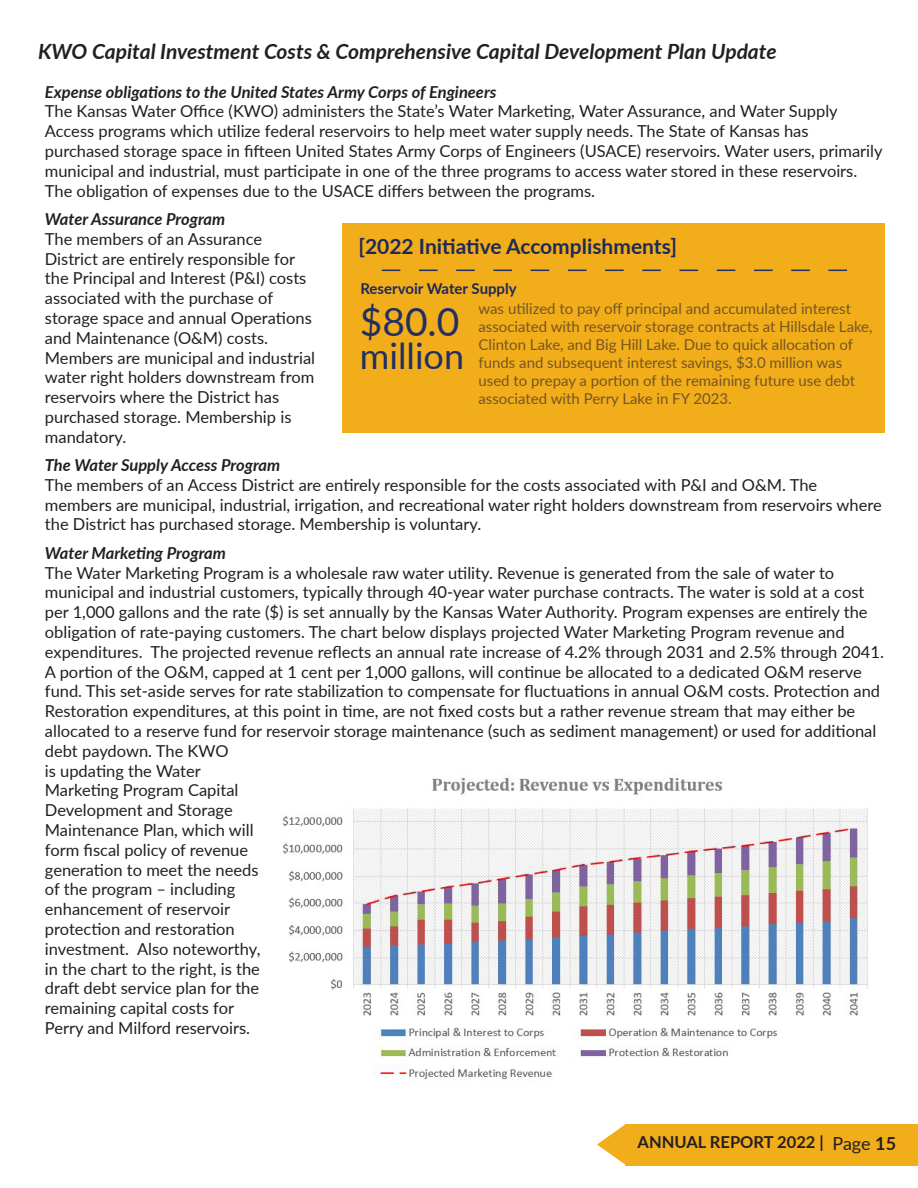
<style>
.page{position:relative;width:918px;height:1188px;background:#fff}
.page>*{position:absolute;margin:0;border:0;box-sizing:border-box;transform-origin:0 0}
.Highlight_Text{font:39px "Lato";color:#212f65}
.Highlight_Text-2{font:36px "Lato";color:#212f65}
.Heading_2{font:italic 700 21px "Lato";color:#231f20}
.Heading_2-2{font:700 21px "Lato";color:#1e2958}
.t1{font:18px "Lato";color:#231f20}
.t2{font:16.5px/19.8px "Lato";color:#231f20}
.t3{font:700 16.5px "Lato";color:#231f20}
.Caption___Footer{font:15px/18px "Lato";color:#745623}
.Caption___Footer-2{font:700 15px "Lato";color:#1e2958}
.s1{font-weight:700;font-style:italic}
.s2{font-weight:700}
</style>
<div class="page">
<div style="left:625px;top:1124px;width:293px;height:41px;background:#f2ad1b"></div>
<svg style="left:597px;top:1124px;width:28px;height:41px"></svg>
<div style="left:342px;top:223px;width:543px;height:209px;background:#f2ad1b"></div>
<svg style="left:382px;top:270px;width:465px;height:1px"></svg>
<img style="left:283px;top:778px;width:585px;height:302px">
<p class="Heading_2" style="left:38px;top:36px;width:740px">KWO Capital Investment Costs &amp; Comprehensive Capital Development Plan Update</p>
<p class="t2" style="left:45px;top:81px;width:839px"><span class="s1">Expense obligations to the United States Army Corps of Engineers<br></span>The Kansas Water Office (KWO) administers the State’s Water Marketing, Water Assurance, and Water Supply Access programs which utilize federal reservoirs to help meet water supply needs. The State of Kansas has purchased storage space in fifteen United States Army Corps of Engineers (USACE) reservoirs. Water users, primarily municipal and industrial, must participate in one of the three programs to access water stored in these reservoirs.<br>The obligation of expenses due to the USACE differs between the programs.</p>
<p class="t2" style="left:45px;top:208px;width:272px"><span class="s1">Water Assurance Program<br></span>The members of an Assurance<br>District are entirely responsible for the Principal and Interest (P&amp;I) costs associated with the purchase of storage space and annual Operations and Maintenance (O&amp;M) costs.<br>Members are municipal and industrial water right holders downstream from reservoirs where the District has purchased storage. Membership is mandatory.</p>
<p class="t2" style="left:45px;top:454px;width:838px"><span class="s1">The Water Supply Access Program<br></span>The members of an Access District are entirely responsible for the costs associated with P&amp;I and O&amp;M. The members are municipal, industrial, irrigation, and recreational water right holders downstream from reservoirs where the District has purchased storage. Membership is voluntary.</p>
<p class="t2" style="left:45px;top:542px;width:841px"><span class="s1">Water Marketing Program<br></span>The Water Marketing Program is a wholesale raw water utility. Revenue is generated from the sale of water to municipal and industrial customers, typically through 40-year water purchase contracts. The water is sold at a cost per 1,000 gallons and the rate ($) is set annually by the Kansas Water Authority. Program expenses are entirely the obligation of rate-paying customers. The chart below displays projected Water Marketing Program revenue and expenditures. The projected revenue reflects an annual rate increase of 4.2% through 2031 and 2.5% through 2041.<br>A portion of the O&amp;M, capped at 1 cent per 1,000 gallons, will continue be allocated to a dedicated O&amp;M reserve fund. This set-aside serves for rate stabilization to compensate for fluctuations in annual O&amp;M costs. Protection and Restoration expenditures, at this point in time, are not fixed costs but a rather revenue stream that may either be allocated to a reserve fund for reservoir storage maintenance (such as sediment management) or used for additional debt paydown. The KWO<br>is updating the Water<br>Marketing Program Capital<br>Development and Storage<br>Maintenance Plan, which will<br>form fiscal policy of revenue<br>generation to meet the needs<br>of the program – including<br>enhancement of reservoir<br>protection and restoration<br>investment. Also noteworthy,<br>in the chart to the right, is the<br>draft debt service plan for the<br>remaining capital costs for<br>Perry and Milford reservoirs.</p>
<p class="Heading_2-2" style="left:359px;top:231px;width:320px">[2022 Initiative Accomplishments]</p>
<p class="Caption___Footer-2" style="left:361px;top:278px;width:158px">Reservoir Water Supply</p>
<p class="Highlight_Text" style="left:360px;top:293px;width:101px">$80.0</p>
<p class="Highlight_Text-2" style="left:360px;top:330px;width:106px">million</p>
<p class="Caption___Footer" style="left:479px;top:299px;width:396px">was utilized to pay off principal and accumulated interest associated with reservoir storage contracts at Hillsdale Lake, Clinton Lake, and Big Hill Lake. Due to quick allocation of funds and subsequent interest savings, $3.0 million was used to prepay a portion of the remaining future use debt associated with Perry Lake in FY 2023.</p>
<p class="t3" style="left:638px;top:1130px;width:188px">ANNUAL REPORT 2022 |</p>
<p class="t1" style="left:832px;top:1130px;width:65px">Page <span class="s2">15</span></p>
</div>
